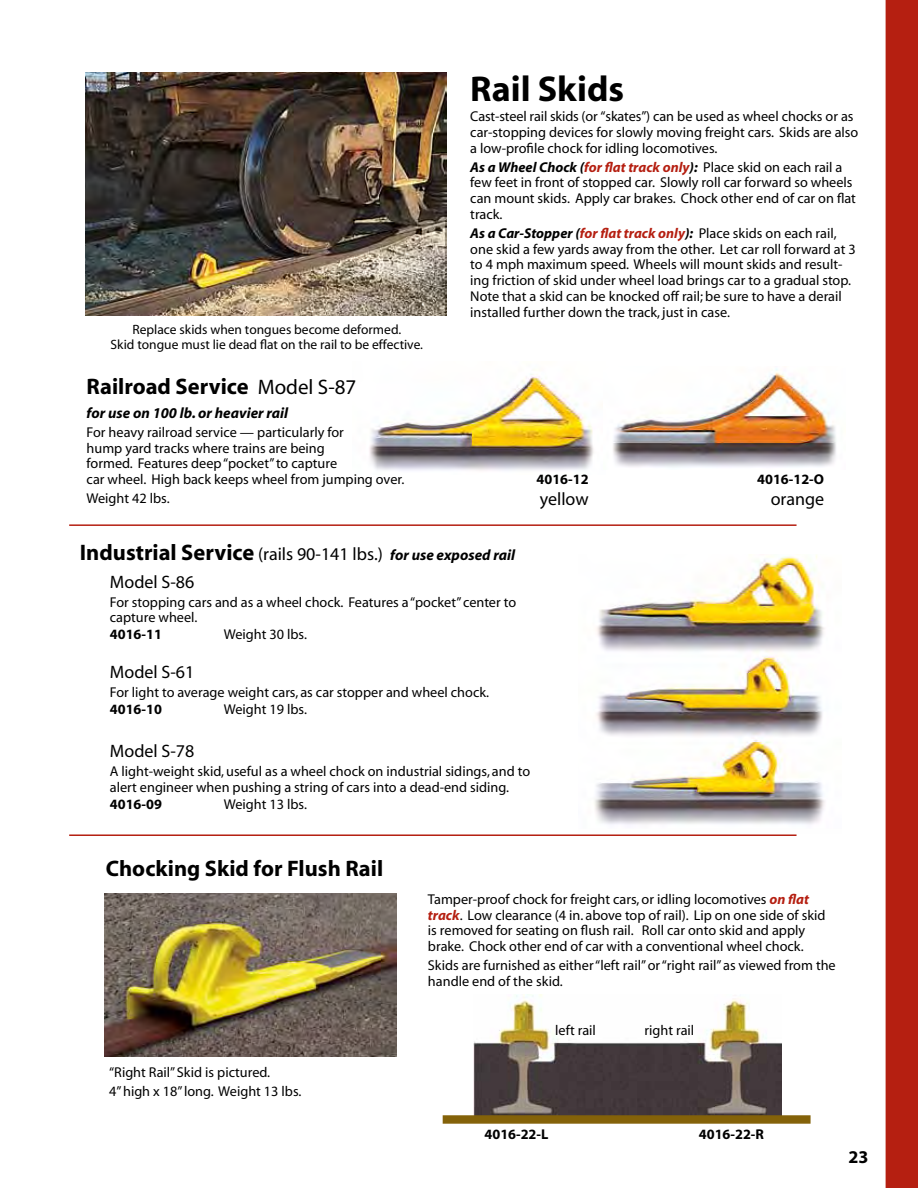
<style>
.page{position:relative;width:918px;height:1188px;background:#fff}
.page>*{position:absolute;margin:0;border:0;box-sizing:border-box;transform-origin:0 0}
.t1{font:700 36px "Myriad";color:#000}
.t2{font:700 22.5px "Myriad";color:#000}
.t3{font:18px "Myriad";color:#000}
.t4{font:700 18px "Myriad";color:#000}
.t5{font:italic 700 15px "Myriad";color:#000}
.t6{font:14.25px/15.8px "Myriad";color:#000}
.t7{font:700 14.25px "Myriad";color:#000}
.t8{font:13.5px/15px "Myriad";color:#000;text-align:center}
.s1{font-weight:400;font-size:21px}
.s2{font-weight:700;font-style:italic}
.s3{font-weight:700;font-style:italic;color:#b51f11}
.s4{font-weight:400;font-size:18px}
.s5{font-style:italic;font-size:15px}
</style>
<div class="page">
<div style="left:886px;top:0;width:32px;height:1188px;background:#b51f11"></div>
<img style="left:369px;top:374px;width:225px;height:97px">
<img style="left:86px;top:73px;width:361px;height:242px">
<img style="left:473px;top:995px;width:309px;height:120px">
<img style="left:104px;top:894px;width:292px;height:163px">
<div style="left:443px;top:1115px;width:368px;height:9px;background:#846209;border:2px solid #846209"></div>
<hr style="left:69px;top:524px;width:728px;height:2px;background:#b51f11">
<hr style="left:69px;top:834px;width:728px;height:2px;background:#b51f11">
<img style="left:594px;top:555px;width:231px;height:270px">
<img style="left:613px;top:368px;width:223px;height:100px">
<p class="t8" style="left:111px;top:322px;width:314px">Replace skids when tongues become deformed.<br>Skid tongue must lie dead flat on the rail to be effective.</p>
<h2 class="t2" style="left:87px;top:375px;width:271px">Railroad Service <span class="s1">Model S-87</span></h2>
<p class="t5" style="left:87px;top:405px;width:203px">for use on 100 lb. or heavier rail</p>
<p class="t6" style="left:87px;top:425px;width:319px">For heavy railroad service — particularly for<br>hump yard tracks where trains are being<br>formed. Features deep “pocket” to capture<br>car wheel. High back keeps wheel from jumping over.</p>
<p class="t6" style="left:87px;top:491px;width:85px">Weight 42 lbs.</p>
<h1 class="t1" style="left:470px;top:70px;width:155px">Rail Skids</h1>
<p class="t6" style="left:470px;top:109px;width:390px">Cast-steel rail skids (or “skates”) can be used as wheel chocks or as car-stopping devices for slowly moving freight cars. Skids are also a low-profile chock for idling locomotives.</p>
<p class="t6" style="left:470px;top:160px;width:387px"><span class="s2">As a Wheel Chock (</span><span class="s3">for flat track only</span><span class="s2">):</span> Place skid on each rail a few feet in front of stopped car. Slowly roll car forward so wheels can mount skids. Apply car brakes. Chock other end of car on flat track.</p>
<p class="t6" style="left:470px;top:226px;width:387px"><span class="s2">As a Car-Stopper (</span><span class="s3">for flat track only</span><span class="s2">):</span> Place skids on each rail, one skid a few yards away from the other. Let car roll forward at 3 to 4 mph maximum speed. Wheels will mount skids and result&shy;ing friction of skid under wheel load brings car to a gradual stop.<br>Note that a skid can be knocked off rail; be sure to have a derail installed further down the track, just in case.</p>
<p class="t7" style="left:537px;top:472px;width:54px">4016-12</p>
<p class="t3" style="left:540px;top:490px;width:50px">yellow</p>
<p class="t7" style="left:757px;top:472px;width:68px">4016-12-O</p>
<p class="t3" style="left:771px;top:490px;width:55px">orange</p>
<h2 class="t2" style="left:80px;top:541px;width:437px">Industrial Service <span class="s4">(rails 90-141 lbs.)</span> <span class="s5">for use exposed rail</span></h2>
<p class="t3" style="left:110px;top:573px;width:86px">Model S-86</p>
<p class="t6" style="left:110px;top:595px;width:408px">For stopping cars and as a wheel chock. Features a “pocket” center to capture wheel.</p>
<p class="t7" style="left:110px;top:627px;width:54px">4016-11</p>
<p class="t6" style="left:224px;top:627px;width:85px">Weight 30 lbs.</p>
<p class="t3" style="left:110px;top:663px;width:86px">Model S-61</p>
<p class="t6" style="left:110px;top:685px;width:381px">For light to average weight cars, as car stopper and wheel chock.</p>
<p class="t7" style="left:110px;top:702px;width:54px">4016-10</p>
<p class="t6" style="left:224px;top:702px;width:85px">Weight 19 lbs.</p>
<p class="t3" style="left:110px;top:742px;width:86px">Model S-78</p>
<p class="t6" style="left:110px;top:764px;width:422px">A light-weight skid, useful as a wheel chock on industrial sidings, and to alert engineer when pushing a string of cars into a dead-end siding.</p>
<p class="t7" style="left:110px;top:797px;width:54px">4016-09</p>
<p class="t6" style="left:224px;top:797px;width:85px">Weight 13 lbs.</p>
<h2 class="t2" style="left:106px;top:857px;width:279px">Chocking Skid for Flush Rail</h2>
<p class="t6" style="left:109px;top:1064px;width:194px;line-height:19px">“Right Rail” Skid is pictured.<br>4” high x 18” long. Weight 13 lbs.</p>
<p class="t6" style="left:428px;top:892px;width:399px">Tamper-proof chock for freight cars, or idling locomotives <span class="s3">on flat track</span>. Low clearance (4 in. above top of rail). Lip on one side of skid is removed for seating on flush rail. Roll car onto skid and apply brake. Chock other end of car with a conventional wheel chock.</p>
<p class="t6" style="left:428px;top:958px;width:409px">Skids are furnished as either “left rail” or “right rail” as viewed from the handle end of the skid.</p>
<p class="t6" style="left:555px;top:1023px;width:42px">left rail</p>
<p class="t6" style="left:645px;top:1023px;width:51px">right rail</p>
<p class="t7" style="left:485px;top:1126px;width:65px">4016-22-L</p>
<p class="t7" style="left:699px;top:1126px;width:67px">4016-22-R</p>
<p class="t4" style="left:849px;top:1148px;width:21px">23</p>
</div>
